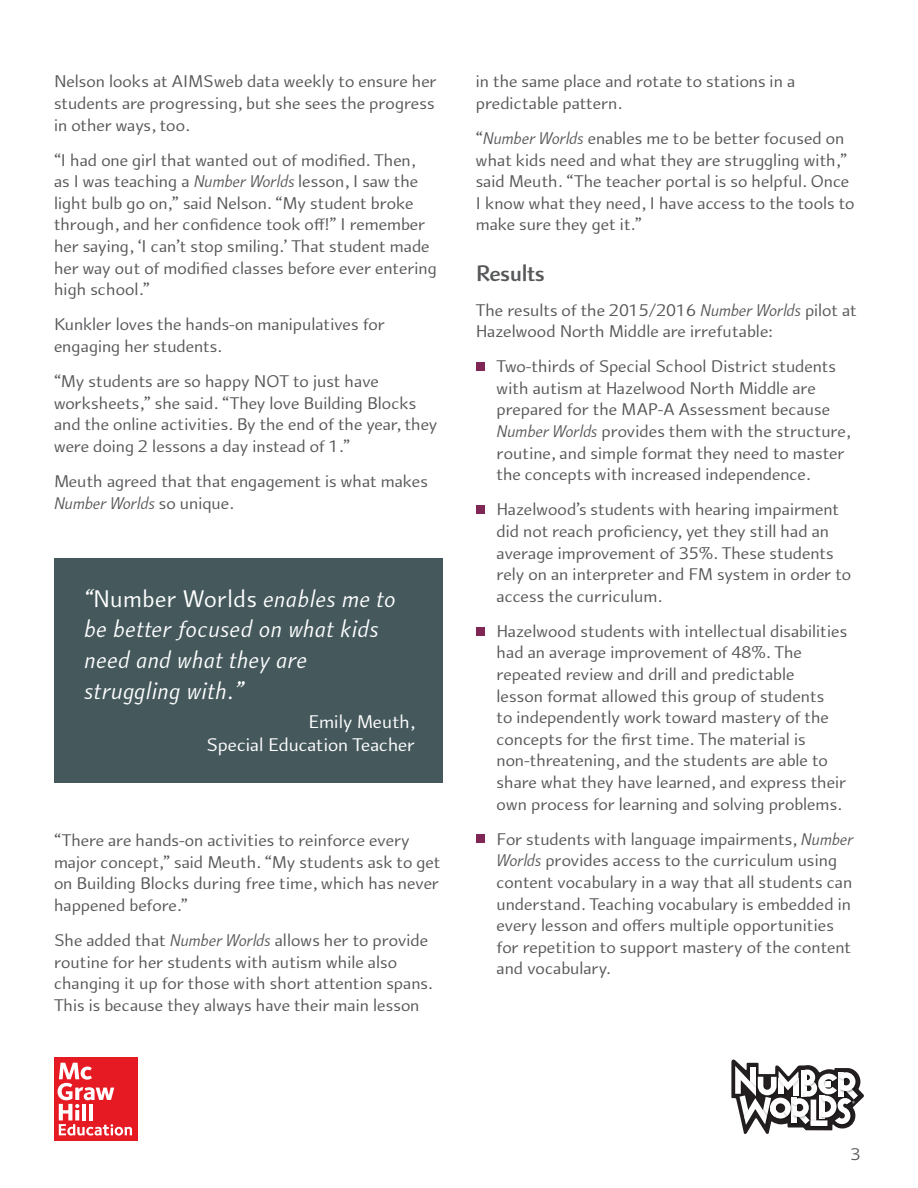
<style>
.page{position:relative;width:918px;height:1188px;background:#fff}
.page>*{position:absolute;margin:0;border:0;box-sizing:border-box;transform-origin:0 0}
.t1{font:italic 25.5px/30.6px "Arum Sans";letter-spacing:.015em;color:#fff}
.t2{font:700 24px "Arum Sans";color:#57585a}
.t3{font:19.5px/23.4px "Arum Sans";color:#fff;text-align:right}
.t4{font:18px/21.6px "Arum Sans";color:#57585a}
.s1{font-style:italic}
.s2{font-style:normal}
</style>
<div class="page">
<svg style="left:731px;top:1059px;width:133px;height:75px"></svg>
<div style="left:54px;top:1057px;width:83px;height:83px;background:#e51a23"></div>
<svg style="left:57px;top:1063px;width:75px;height:73px"></svg>
<div style="left:476px;top:362px;width:9px;height:9px;background:#7f2654"></div>
<div style="left:476px;top:505px;width:9px;height:9px;background:#7f2654"></div>
<div style="left:476px;top:627px;width:9px;height:8px;background:#7f2654"></div>
<div style="left:476px;top:835px;width:9px;height:8px;background:#7f2654"></div>
<div style="left:54px;top:558px;width:388px;height:224px;background:#45595d"></div>
<p class="t4" style="left:54px;top:71px;width:384px;text-align:justify">Nelson looks at AIMSweb data weekly to ensure her students are progressing, but she sees the progress in other ways, too.</p>
<p class="t4" style="left:54px;top:149px;width:384px">“I had one girl that wanted out of modified. Then,<br>as I was teaching a <span class="s1">Number Worlds</span> lesson, I saw the light bulb go on,” said Nelson. “My student broke through, and her confidence took off!” I remember her saying, ‘I can’t stop smiling.’ That student made her way out of modified classes before ever entering high school.”</p>
<p class="t4" style="left:54px;top:314px;width:332px">Kunkler loves the hands-on manipulatives for engaging her students.</p>
<p class="t4" style="left:54px;top:371px;width:385px">“My students are so happy NOT to just have worksheets,” she said. “They love Building Blocks and the online activities. By the end of the year, they were doing 2 lessons a day instead of 1.”</p>
<p class="t4" style="left:54px;top:471px;width:375px">Meuth agreed that that engagement is what makes<br><span class="s1">Number Worlds</span> so unique.</p>
<h1 class="t1" style="left:84px;top:584px;width:313px">“<span class="s2">Number Worlds</span> enables me to be better focused on what kids need and what they are struggling with.”</h1>
<p class="t3" style="left:207px;top:710px;width:210px">Emily Meuth,<br>Special Education Teacher</p>
<p class="t4" style="left:54px;top:830px;width:388px">“There are hands-on activities to reinforce every major concept,” said Meuth. “My students ask to get on Building Blocks during free time, which has never happened before.”</p>
<p class="t4" style="left:54px;top:930px;width:380px">She added that <span class="s1">Number Worlds</span> allows her to provide routine for her students with autism while also changing it up for those with short attention spans.<br>This is because they always have their main lesson</p>
<p class="t4" style="left:476px;top:71px;width:321px">in the same place and rotate to stations in a predictable pattern.</p>
<p class="t4" style="left:476px;top:128px;width:380px">“<span class="s1">Number Worlds</span> enables me to be better focused on what kids need and what they are struggling with,” said Meuth. “The teacher portal is so helpful. Once I know what they need, I have access to the tools to make sure they get it.”</p>
<h2 class="t2" style="left:476px;top:259px;width:70px">Results</h2>
<p class="t4" style="left:476px;top:299px;width:382px">The results of the 2015/2016 <span class="s1">Number Worlds</span> pilot at<br>Hazelwood North Middle are irrefutable:</p>
<p class="t4" style="left:497px;top:356px;width:355px">Two-thirds of Special School District students with autism at Hazelwood North Middle are prepared for the MAP-A Assessment because <span class="s1">Number Worlds</span> provides them with the structure, routine, and simple format they need to master the concepts with increased independence.</p>
<p class="t4" style="left:497px;top:499px;width:356px">Hazelwood’s students with hearing impairment did not reach proficiency, yet they still had an average improvement of 35%. These students rely on an interpreter and FM system in order to access the curriculum.</p>
<p class="t4" style="left:497px;top:621px;width:352px">Hazelwood students with intellectual disabilities had an average improvement of 48%. The repeated review and drill and predictable<br>lesson format allowed this group of students<br>to independently work toward mastery of the concepts for the first time. The material is non-threatening, and the students are able to share what they have learned, and express their own process for learning and solving problems.</p>
<p class="t4" style="left:497px;top:828px;width:358px">For students with language impairments, <span class="s1">Number Worlds</span> provides access to the curriculum using content vocabulary in a way that all students can understand. Teaching vocabulary is embedded in every lesson and offers multiple opportunities for repetition to support mastery of the content and vocabulary.</p>
<p class="t4" style="left:850px;top:1144px;width:11px">3</p>
</div>
